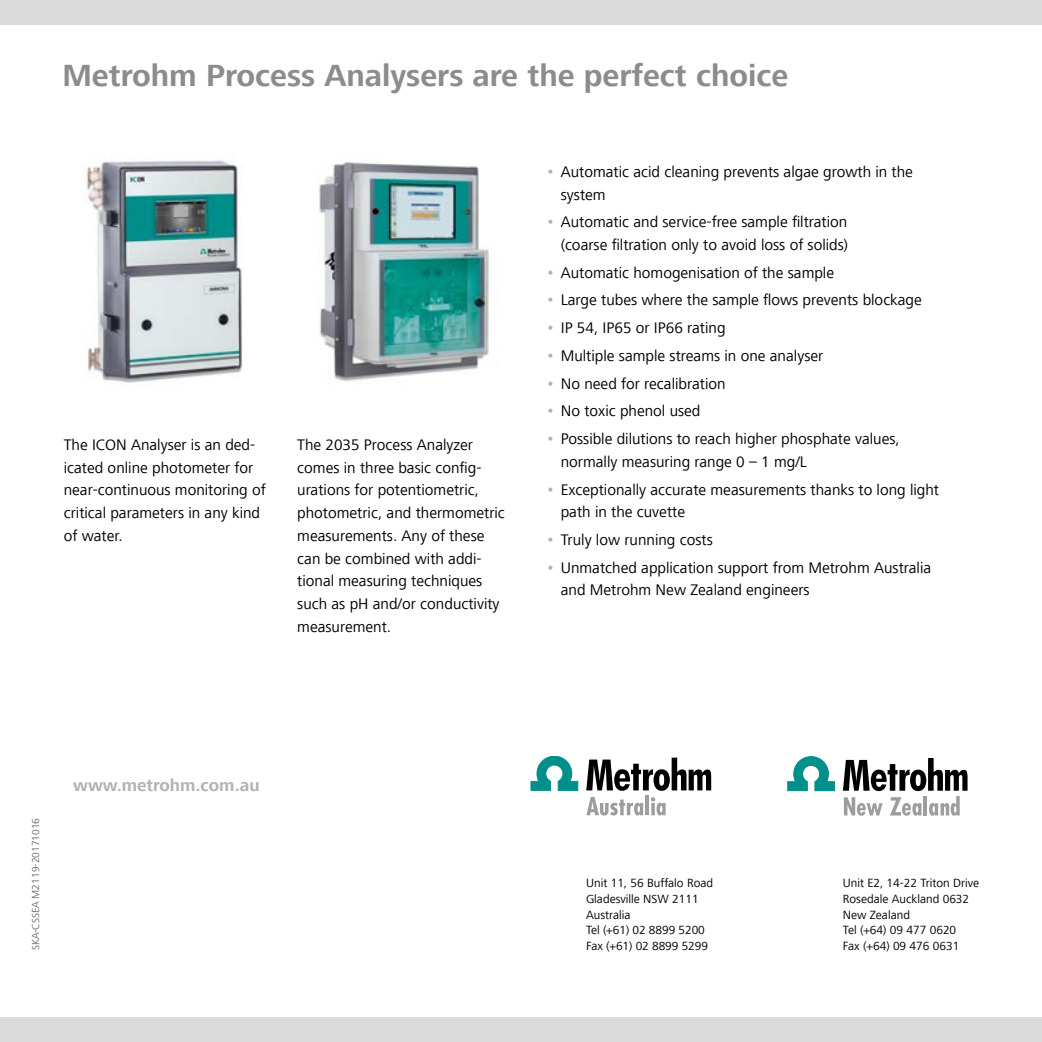
<style>
.page{position:relative;width:1042px;height:1042px;background:#fff}
.page>*{position:absolute;margin:0;border:0;box-sizing:border-box;transform-origin:0 0}
.t1{font:700 31.5px "Frutiger Next LT";color:#8c8c8b}
.t2{font:700 17.5px "Frutiger Next LT";color:#b3b2b2}
.t3{font:15.75px/22.8px "Frutiger Next LT";color:#000}
.t4{font:12.25px/15.8px "Frutiger Next LT";color:#000}
.t5{font:10.5px "Frutiger Next LT";color:#706f6f}
.s1{font-size:17.5px;color:#b3b2b2}
</style>
<div class="page">
<svg style="left:531px;top:756px;width:47px;height:34px"></svg>
<svg style="left:586px;top:757px;width:125px;height:34px"></svg>
<svg style="left:586px;top:797px;width:57px;height:18px"></svg>
<hr style="left:645px;top:795px;width:4px;height:20px;background:#9d9d9c">
<svg style="left:651px;top:797px;width:14px;height:18px"></svg>
<svg style="left:788px;top:756px;width:46px;height:35px"></svg>
<svg style="left:843px;top:758px;width:124px;height:58px"></svg>
<img style="left:86px;top:160px;width:158px;height:223px">
<img style="left:319px;top:162px;width:170px;height:220px">
<div style="left:0;top:0;width:1042px;height:25px;background:#dadada"></div>
<div style="left:0;top:1017px;width:1042px;height:25px;background:#dadada"></div>
<h1 class="t1" style="left:63px;top:58px;width:727px">Metrohm Process Analysers are the perfect choice</h1>
<p class="t3" style="left:64px;top:433px;width:203px">The ICON Analyser is an ded&shy;icated online photometer for near-continuous monitoring of critical parameters in any kind of water.</p>
<p class="t3" style="left:297px;top:433px;width:209px">The 2035 Process Analyzer comes in three basic config&shy;urations for potentiometric, photometric, and thermometric measurements. Any of these can be combined with addi&shy;tional measuring techniques such as pH and/or conductivity measurement.</p>
<p class="t3" style="left:561px;top:160px;width:354px;text-indent:-15px"><span class="s1">•</span> Automatic acid cleaning prevents algae growth in the system</p>
<p class="t3" style="left:546px;top:211px;width:304px;text-align:right"><span class="s1">•</span> Automatic and service-free sample filtration (coarse filtration only to avoid loss of solids)</p>
<p class="t3" style="left:546px;top:261px;width:290px"><span class="s1">•</span> Automatic homogenisation of the sample</p>
<p class="t3" style="left:546px;top:289px;width:377px"><span class="s1">•</span> Large tubes where the sample flows prevents blockage</p>
<p class="t3" style="left:546px;top:317px;width:181px"><span class="s1">•</span> IP 54, IP65 or IP66 rating</p>
<p class="t3" style="left:546px;top:344px;width:279px"><span class="s1">•</span> Multiple sample streams in one analyser</p>
<p class="t3" style="left:546px;top:372px;width:181px"><span class="s1">•</span> No need for recalibration</p>
<p class="t3" style="left:546px;top:400px;width:156px"><span class="s1">•</span> No toxic phenol used</p>
<p class="t3" style="left:561px;top:427px;width:340px;text-indent:-15px"><span class="s1">•</span> Possible dilutions to reach higher phosphate values, normally measuring range 0 – 1 mg/L</p>
<p class="t3" style="left:561px;top:478px;width:380px;text-indent:-15px"><span class="s1">•</span> Exceptionally accurate measurements thanks to long light path in the cuvette</p>
<p class="t3" style="left:546px;top:528px;width:168px"><span class="s1">•</span> Truly low running costs</p>
<p class="t3" style="left:561px;top:556px;width:372px;text-indent:-15px"><span class="s1">•</span> Unmatched application support from Metrohm Australia and Metrohm New Zealand engineers</p>
<p class="t5" style="left:30px;top:950px;width:134px;rotate:-90deg">SKA-CSSEA M2119-20171016</p>
<p class="t2" style="left:73px;top:775px;width:188px">www.metrohm.com.au</p>
<p class="t4" style="left:586px;top:875px;width:129px">Unit 11, 56 Buffalo Road<br>Gladesville NSW 2111<br>Australia<br>Tel (+61) 02 8899 5200<br>Fax (+61) 02 8899 5299</p>
<p class="t4" style="left:843px;top:875px;width:138px">Unit E2, 14-22 Triton Drive<br>Rosedale Auckland 0632<br>New Zealand<br>Tel (+64) 09 477 0620<br>Fax (+64) 09 476 0631</p>
</div>
